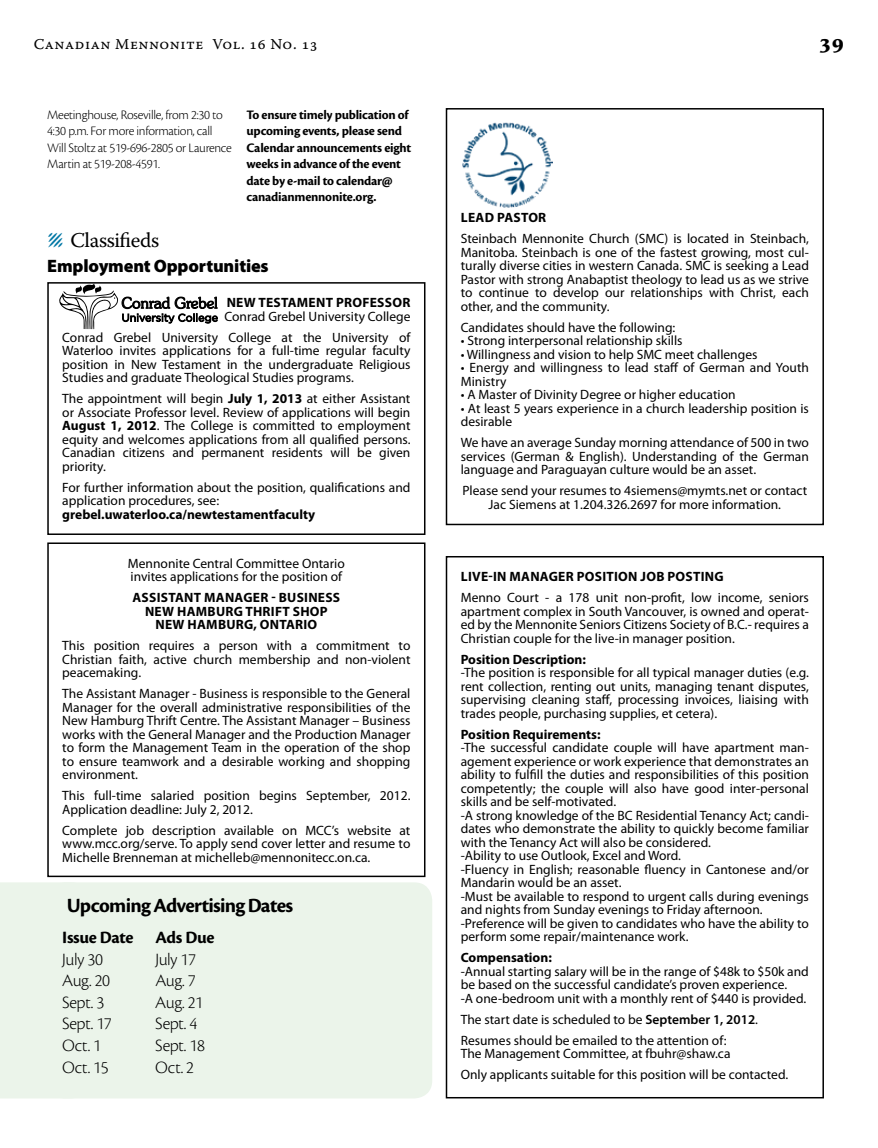
<style>
.page{position:relative;width:878px;height:1148px;background:#fff}
.page>*{position:absolute;margin:0;border:0;box-sizing:border-box;transform-origin:0 0}
.t1{font:700 21px "Cronos Pro";letter-spacing:-.04em;color:#000}
.t2{font:21px "Warnock Pro";letter-spacing:-.015em;color:#000}
.t3{font:700 21px "Sava Pro";color:#000}
.t4{font:300 18px "Cronos Pro";letter-spacing:-.025em;color:#000}
.t5{font:900 18px "Myriad Pro";letter-spacing:-.01em;color:#000}
.t6{font:700 18px "Cronos Pro";letter-spacing:-.015em;color:#000}
.t7{font:15px "Warnock Pro Capt";letter-spacing:.035em;color:#000}
.t8{font:13.5px/13.5px "Myriad Pro";color:#000;text-align:justify}
.t9{font:700 13.5px/16.5px "Cronos Pro";letter-spacing:-.02em;color:#000}
.t10{font:700 13.5px/13.5px "Myriad Pro";letter-spacing:.02em;color:#000;text-align:center}
.t11{font:300 13.5px/16.5px "Cronos Pro";letter-spacing:-.02em;color:#000}
.t12{font:700 13.5px "Myriad Pro";color:#000}
.s1{font-size:30px;color:#0077a5}
.s2{font-weight:700}
.s3{font-weight:600}
</style>
<div class="page">
<div style="left:0;top:882px;width:61px;height:216px;background:#ebf4ea"></div>
<div style="left:47px;top:882px;width:385px;height:216px;background:#ebf4ea;border-radius:18px"></div>
<div style="left:47px;top:282px;width:378px;height:253px;border:2px solid #000"></div>
<svg style="left:59px;top:284px;width:159px;height:45px"></svg>
<div style="left:47px;top:542px;width:378px;height:335px;border:2px solid #000"></div>
<div style="left:446px;top:556px;width:378px;height:542px;border:2px solid #000"></div>
<div style="left:446px;top:108px;width:378px;height:417px;border:2px solid #000"></div>
<img style="left:462px;top:122px;width:90px;height:86px">
<p class="t7" style="left:34px;top:35px;width:285px">Canadian Mennonite Vol. 16 No. 13</p>
<h1 class="t3" style="left:819px;top:28px;width:27px">39</h1>
<p class="t11" style="left:47px;top:106px;width:186px">Meetinghouse, Roseville, from 2:30 to 4:30 p.m. For more information, call Will Stoltz at 519-696-2805 or Laurence Martin at 519-208-4591.</p>
<p class="t9" style="left:246px;top:106px;width:166px">To ensure timely publication of upcoming events, please send<br>Calendar announcements eight weeks in advance of the event date by e-mail to calendar@ canadianmennonite.org.</p>
<h1 class="t2" style="left:47px;top:227px;width:113px"><span class="s1">Λ</span> Classifieds</h1>
<h2 class="t5" style="left:47px;top:254px;width:223px">Employment Opportunities</h2>
<p class="t10" style="left:227px;top:295px;width:185px">NEW TESTAMENT PROFESSOR</p>
<p class="t8" style="left:62px;top:305px;width:350px;line-height:21px;text-align:right">Conrad Grebel University College<br>Conrad Grebel University College at the University of</p>
<p class="t8" style="left:62px;top:344px;width:350px">Waterloo invites applications for a full-time regular faculty position in New Testament in the undergraduate Religious Studies and graduate Theological Studies programs.</p>
<p class="t8" style="left:62px;top:392px;width:350px">The appointment will begin <span class="s2">July 1, 2013</span> at either Assistant or Associate Professor level. Review of applications will begin <span class="s2">August 1, 2012</span>. The College is committed to employment equity and welcomes applications from all qualified persons.<br>Canadian citizens and permanent residents will be given priority.</p>
<p class="t8" style="left:62px;top:480px;width:349px">For further information about the position, qualifications and application procedures, see:</p>
<p class="t12" style="left:62px;top:505px;width:254px">grebel.uwaterloo.ca/newtestamentfaculty</p>
<p class="t8" style="left:128px;top:556px;width:218px">Mennonite Central Committee Ontario invites applications for the position of</p>
<p class="t10" style="left:132px;top:590px;width:209px">ASSISTANT MANAGER - BUSINESS<br>NEW HAMBURG THRIFT SHOP<br>NEW HAMBURG, ONTARIO</p>
<p class="t8" style="left:62px;top:638px;width:350px">This position requires a person with a commitment to Christian faith, active church membership and non-violent peacemaking.</p>
<p class="t8" style="left:62px;top:686px;width:350px">The Assistant Manager - Business is responsible to the General Manager for the overall administrative responsibilities of the New Hamburg Thrift Centre. The Assistant Manager – Business works with the General Manager and the Production Manager to form the Management Team in the operation of the shop to ensure teamwork and a desirable working and shopping environment.</p>
<p class="t8" style="left:62px;top:788px;width:350px">This full-time salaried position begins September, 2012.<br>Application deadline: July 2, 2012.</p>
<p class="t8" style="left:62px;top:823px;width:349px">Complete job description available on MCC’s website at www.mcc.org/serve. To apply send cover letter and resume to Michelle Brenneman at michelleb@mennonitecc.on.ca.</p>
<h1 class="t1" style="left:67px;top:893px;width:228px">Upcoming Advertising Dates</h1>
<h2 class="t6" style="left:62px;top:927px;width:154px">Issue Date Ads Due</h2>
<h2 class="t4" style="left:62px;top:948px;width:42px">July 30</h2>
<h2 class="t4" style="left:155px;top:948px;width:42px">July 17</h2>
<h2 class="t4" style="left:62px;top:970px;width:49px">Aug. 20</h2>
<h2 class="t4" style="left:155px;top:970px;width:42px">Aug. 7</h2>
<h2 class="t4" style="left:62px;top:991px;width:44px">Sept. 3</h2>
<h2 class="t4" style="left:155px;top:991px;width:49px">Aug. 21</h2>
<h2 class="t4" style="left:62px;top:1013px;width:61px">Sept. 17 S</h2>
<h2 class="t4" style="left:163px;top:1013px;width:36px">ept. 4</h2>
<h2 class="t4" style="left:62px;top:1035px;width:50px">Oct. 1 S</h2>
<h2 class="t4" style="left:163px;top:1035px;width:44px">ept. 18</h2>
<h2 class="t4" style="left:62px;top:1056px;width:59px">Oct. 15 O</h2>
<h2 class="t4" style="left:168px;top:1056px;width:28px">ct. 2</h2>
<p class="t10" style="left:461px;top:210px;width:87px">LEAD PASTOR</p>
<p class="t8" style="left:460px;top:232px;width:350px">Steinbach Mennonite Church (SMC) is located in Steinbach, Manitoba. Steinbach is one of the fastest growing, most cul&shy;turally diverse cities in western Canada. SMC is seeking a Lead Pastor with strong Anabaptist theology to lead us as we strive to continue to develop our relationships with Christ, each other, and the community.</p>
<p class="t8" style="left:460px;top:320px;width:216px">Candidates should have the following:</p>
<p class="t8" style="left:460px;top:334px;width:223px">• Strong interpersonal relationship skills</p>
<p class="t8" style="left:460px;top:347px;width:298px">• Willingness and vision to help SMC meet challenges</p>
<p class="t8" style="left:460px;top:361px;width:350px">• Energy and willingness to lead staff of German and Youth<br>Ministry</p>
<p class="t8" style="left:460px;top:388px;width:276px">• A Master of Divinity Degree or higher education</p>
<p class="t8" style="left:460px;top:401px;width:349px">• At least 5 years experience in a church leadership position is desirable</p>
<p class="t8" style="left:460px;top:436px;width:349px">We have an average Sunday morning attendance of 500 in two services (German &amp; English). Understanding of the German language and Paraguayan culture would be an asset.</p>
<p class="t8" style="left:462px;top:484px;width:346px;text-align:center">Please send your resumes to 4siemens@mymts.net or contact<br>Jac Siemens at 1.204.326.2697 for more information.</p>
<p class="t10" style="left:461px;top:569px;width:264px">LIVE-IN MANAGER POSITION JOB POSTING</p>
<p class="t8" style="left:460px;top:590px;width:350px">Menno Court - a 178 unit non-profit, low income, seniors apartment complex in South Vancouver, is owned and operat&shy;ed by the Mennonite Seniors Citizens Society of B.C.- requires a Christian couple for the live-in manager position.</p>
<p class="t12" style="left:460px;top:650px;width:127px">Position Description:</p>
<p class="t8" style="left:460px;top:665px;width:350px">-The position is responsible for all typical manager duties (e.g. rent collection, renting out units, managing tenant disputes, supervising cleaning staff, processing invoices, liaising with trades people, purchasing supplies, et cetera).</p>
<p class="t12" style="left:460px;top:725px;width:141px">Position Requirements:</p>
<p class="t8" style="left:460px;top:740px;width:350px;text-align:left">-The successful candidate couple will have apartment man&shy;agement experience or work experience that demonstrates an ability to fulfill the duties and responsibilities of this position competently; the couple will also have good inter-personal skills and be self-motivated.<br>-A strong knowledge of the BC Residential Tenancy Act; candi&shy;dates who demonstrate the ability to quickly become familiar with the Tenancy Act will also be considered.<br>-Ability to use Outlook, Excel and Word.<br>-Fluency in English; reasonable fluency in Cantonese and/or Mandarin would be an asset.<br>-Must be available to respond to urgent calls during evenings and nights from Sunday evenings to Friday afternoon. -Preference will be given to candidates who have the ability to perform some repair/maintenance work.</p>
<p class="t12" style="left:460px;top:949px;width:93px">Compensation:</p>
<p class="t8" style="left:460px;top:964px;width:349px;text-align:left">-Annual starting salary will be in the range of $48k to $50k and be based on the successful candidate’s proven experience.<br>-A one-bedroom unit with a monthly rent of $440 is provided.</p>
<p class="t8" style="left:460px;top:1008px;width:299px;line-height:21px">The start date is scheduled to be <span class="s3">September 1, 2012</span>.<br>Resumes should be emailed to the attention of:</p>
<p class="t8" style="left:460px;top:1043px;width:329px;line-height:21px">The Management Committee, at fbuhr@shaw.ca<br>Only applicants suitable for this position will be contacted.</p>
</div>
